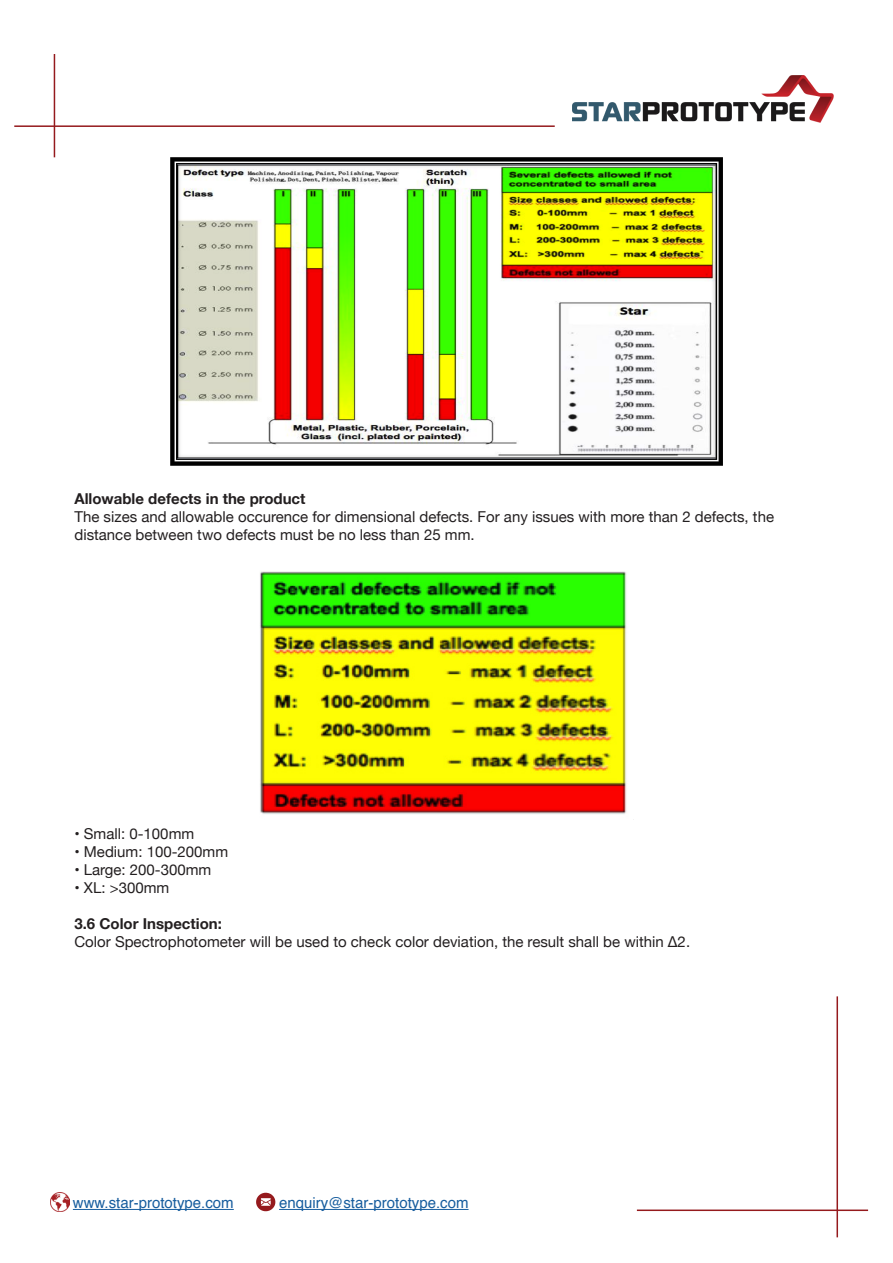
<style>
.page{position:relative;width:893px;height:1263px;background:#fff}
.page>*{position:absolute;margin:0;border:0;box-sizing:border-box;transform-origin:0 0}
.t1{font:15px/18px "Helvetica Neue";color:#231f20}
.t2{font:15px "Helvetica";color:#175d9e}
.t3{font:700 15px "Helvetica Neue";color:#231f20}
</style>
<div class="page">
<hr style="left:637px;top:1209px;width:231px;height:2px;background:#951a1d">
<hr style="left:836px;top:996px;width:2px;height:241px;background:#951a1d">
<hr style="left:279px;top:1209px;width:190px;height:1px;background:#175d9e">
<svg style="left:256px;top:1193px;width:19px;height:18px"></svg>
<img style="left:51px;top:1193px;width:18px;height:18px">
<hr style="left:73px;top:1209px;width:161px;height:1px;background:#175d9e">
<hr style="left:14px;top:125px;width:541px;height:2px;background:#951a1d">
<hr style="left:54px;top:54px;width:1px;height:103px;background:#951a1d">
<img style="left:573px;top:76px;width:261px;height:47px">
<img style="left:171px;top:157px;width:551px;height:309px">
<img style="left:260px;top:571px;width:367px;height:243px">
<p class="t3" style="left:74px;top:486px;width:233px">Allowable defects in the product</p>
<p class="t1" style="left:74px;top:508px;width:701px">The sizes and allowable occurence for dimensional defects. For any issues with more than 2 defects, the distance between two defects must be no less than 25 mm.</p>
<p class="t1" style="left:74px;top:826px;width:121px">• Small: 0-100mm</p>
<p class="t1" style="left:74px;top:844px;width:155px">• Medium: 100-200mm</p>
<p class="t1" style="left:74px;top:862px;width:138px">• Large: 200-300mm</p>
<p class="t1" style="left:74px;top:880px;width:96px">• XL: &gt;300mm</p>
<p class="t3" style="left:74px;top:912px;width:149px">3.6 Color Inspection:</p>
<p class="t1" style="left:74px;top:934px;width:617px">Color Spectrophotometer will be used to check color deviation, the result shall be within Δ2.</p>
<p class="t2" style="left:73px;top:1191px;width:162px">www.star-prototype.com</p>
<p class="t2" style="left:279px;top:1191px;width:191px">enquiry@star-prototype.com</p>
</div>
